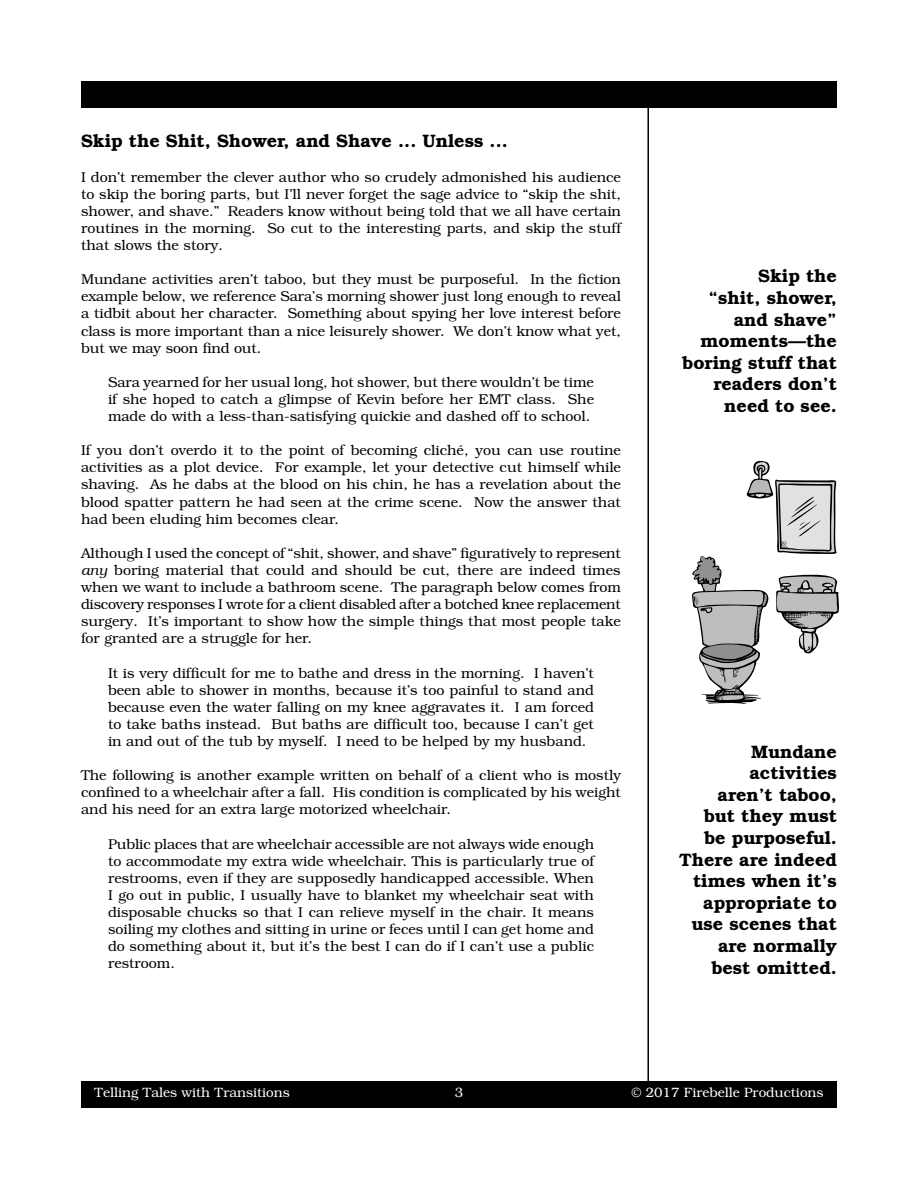
<style>
.page{position:relative;width:918px;height:1188px;background:#fff}
.page>*{position:absolute;margin:0;border:0;box-sizing:border-box;transform-origin:0 0}
.t1{font:600 18px/21.6px "Bookman Std";color:#000;text-align:right}
.t2{font:300 14.25px/17.1px "Bookman Std";color:#000;text-align:justify}
.t3{font:300 13.5px "Bookman Std";color:#fff}
.s1{font-style:italic}
</style>
<div class="page">
<div style="left:81px;top:1081px;width:756px;height:27px;background:#000"></div>
<div style="left:81px;top:81px;width:756px;height:27px;background:#000"></div>
<hr style="left:647px;top:105px;width:2px;height:980px;background:#000">
<svg style="left:692px;top:460px;width:147px;height:244px"></svg>
<p class="t1" style="left:81px;top:130px;width:428px">Skip the Shit, Shower, and Shave ... Unless ...</p>
<p class="t2" style="left:81px;top:168px;width:542px">I don’t remember the clever author who so crudely admonished his audience to skip the boring parts, but I’ll never forget the sage advice to “skip the shit, shower, and shave.” Readers know without being told that we all have certain routines in the morning. So cut to the interesting parts, and skip the stuff that slows the story.</p>
<p class="t2" style="left:81px;top:271px;width:542px">Mundane activities aren’t taboo, but they must be purposeful. In the fiction example below, we reference Sara’s morning shower just long enough to reveal a tidbit about her character. Something about spying her love interest before class is more important than a nice leisurely shower. We don’t know what yet, but we may soon find out.</p>
<p class="t2" style="left:108px;top:374px;width:488px">Sara yearned for her usual long, hot shower, but there wouldn’t be time if she hoped to catch a glimpse of Kevin before her EMT class. She made do with a less-than-satisfying quickie and dashed off to school.</p>
<p class="t2" style="left:81px;top:442px;width:542px">If you don’t overdo it to the point of becoming cliché, you can use routine activities as a plot device. For example, let your detective cut himself while shaving. As he dabs at the blood on his chin, he has a revelation about the blood spatter pattern he had seen at the crime scene. Now the answer that had been eluding him becomes clear.</p>
<p class="t2" style="left:81px;top:545px;width:542px">Although I used the concept of “shit, shower, and shave” figuratively to represent <span class="s1">any</span> boring material that could and should be cut, there are indeed times when we want to include a bathroom scene. The paragraph below comes from discovery responses I wrote for a client disabled after a botched knee replacement surgery. It’s important to show how the simple things that most people take for granted are a struggle for her.</p>
<p class="t2" style="left:108px;top:664px;width:488px">It is very difficult for me to bathe and dress in the morning. I haven’t been able to shower in months, because it’s too painful to stand and because even the water falling on my knee aggravates it. I am forced to take baths instead. But baths are difficult too, because I can’t get in and out of the tub by myself. I need to be helped by my husband.</p>
<p class="t2" style="left:81px;top:767px;width:542px">The following is another example written on behalf of a client who is mostly confined to a wheelchair after a fall. His condition is complicated by his weight and his need for an extra large motorized wheelchair.</p>
<p class="t2" style="left:108px;top:835px;width:488px">Public places that are wheelchair accessible are not always wide enough to accommodate my extra wide wheelchair. This is particularly true of restrooms, even if they are supposedly handicapped accessible. When I go out in public, I usually have to blanket my wheelchair seat with disposable chucks so that I can relieve myself in the chair. It means soiling my clothes and sitting in urine or feces until I can get home and do something about it, but it’s the best I can do if I can’t use a public restroom.</p>
<p class="t1" style="left:683px;top:265px;width:156px">Skip the<br>“shit, shower, and shave” moments—the boring stuff that readers don’t need to see.</p>
<p class="t1" style="left:679px;top:741px;width:159px">Mundane activities<br>aren’t taboo,<br>but they must be purposeful.<br>There are indeed times when it’s appropriate to use scenes that are normally best omitted.</p>
<p class="t3" style="left:94px;top:1085px;width:197px">Telling Tales with Transitions</p>
<p class="t3" style="left:455px;top:1085px;width:10px">3</p>
<p class="t3" style="left:632px;top:1085px;width:193px">© 2017 Firebelle Productions</p>
</div>
